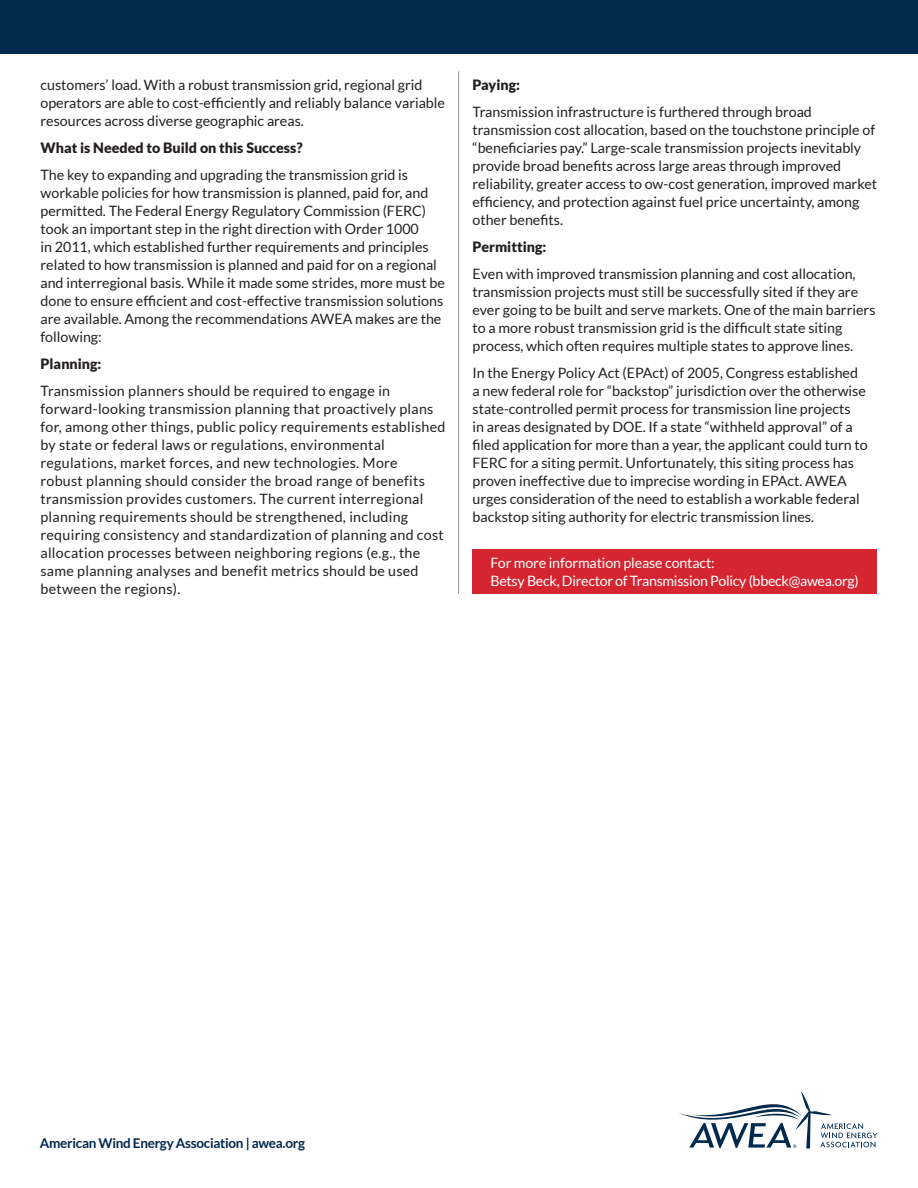
<style>
.page{position:relative;width:918px;height:1188px;background:#fff}
.page>*{position:absolute;margin:0;border:0;box-sizing:border-box;transform-origin:0 0}
.t1{font:14.25px/18px "Lato";color:#231f20}
.t2{font:14.25px/18px "Lato";letter-spacing:.02em;color:#231f20}
.t3{font:14.25px/18px "Lato";letter-spacing:-.02em;color:#fff}
.t4{font:900 14.25px "Lato";color:#231f20}
.t5{font:700 13.5px "Lato";letter-spacing:-.02em;color:#00294e}
</style>
<div class="page">
<div style="left:0;top:0;width:918px;height:54px;background:#00294e"></div>
<svg style="left:679px;top:1091px;width:199px;height:58px"></svg>
<div style="left:472px;top:549px;width:406px;height:45px;background:#d52530"></div>
<hr style="left:458px;top:71px;width:1px;height:523px;background:#939598">
<p class="t1" style="left:40px;top:76px;width:406px">customers’ load. With a robust transmission grid, regional grid operators are able to cost-efficiently and reliably balance variable resources across diverse geographic areas.</p>
<p class="t4" style="left:40px;top:139px;width:264px">What is Needed to Build on this Success?</p>
<p class="t1" style="left:40px;top:166px;width:406px">The key to expanding and upgrading the transmission grid is workable policies for how transmission is planned, paid for, and permitted. The Federal Energy Regulatory Commission (FERC) took an important step in the right direction with Order 1000<br>in 2011, which established further requirements and principles related to how transmission is planned and paid for on a regional and interregional basis. While it made some strides, more must be done to ensure efficient and cost-effective transmission solutions are available. Among the recommendations AWEA makes are the following:</p>
<p class="t4" style="left:40px;top:355px;width:63px">Planning:</p>
<p class="t2" style="left:40px;top:382px;width:406px">Transmission planners should be required to engage in forward-looking transmission planning that proactively plans for, among other things, public policy requirements established by state or federal laws or regulations, environmental regulations, market forces, and new technologies. More<br>robust planning should consider the broad range of benefits transmission provides customers. The current interregional planning requirements should be strengthened, including requiring consistency and standardization of planning and cost allocation processes between neighboring regions (e.g., the same planning analyses and benefit metrics should be used between the regions).</p>
<p class="t4" style="left:473px;top:76px;width:49px">Paying:</p>
<p class="t1" style="left:473px;top:103px;width:406px">Transmission infrastructure is furthered through broad transmission cost allocation, based on the touchstone principle of “beneficiaries pay.” Large-scale transmission projects inevitably provide broad benefits across large areas through improved reliability, greater access to ow-cost generation, improved market efficiency, and protection against fuel price uncertainty, among other benefits.</p>
<p class="t4" style="left:473px;top:238px;width:75px">Permitting:</p>
<p class="t1" style="left:473px;top:265px;width:405px">Even with improved transmission planning and cost allocation, transmission projects must still be successfully sited if they are ever going to be built and serve markets. One of the main barriers to a more robust transmission grid is the difficult state siting process, which often requires multiple states to approve lines.</p>
<p class="t1" style="left:473px;top:364px;width:397px">In the Energy Policy Act (EPAct) of 2005, Congress established a new federal role for “backstop” jurisdiction over the otherwise state-controlled permit process for transmission line projects<br>in areas designated by DOE. If a state “withheld approval” of a filed application for more than a year, the applicant could turn to FERC for a siting permit. Unfortunately, this siting process has proven ineffective due to imprecise wording in EPAct. AWEA urges consideration of the need to establish a workable federal backstop siting authority for electric transmission lines.</p>
<p class="t3" style="left:490px;top:554px;width:370px">For more information please contact:<br>Betsy Beck, Director of Transmission Policy (bbeck@awea.org)</p>
<p class="t5" style="left:40px;top:1135px;width:267px">American Wind Energy Association | awea.org</p>
</div>
